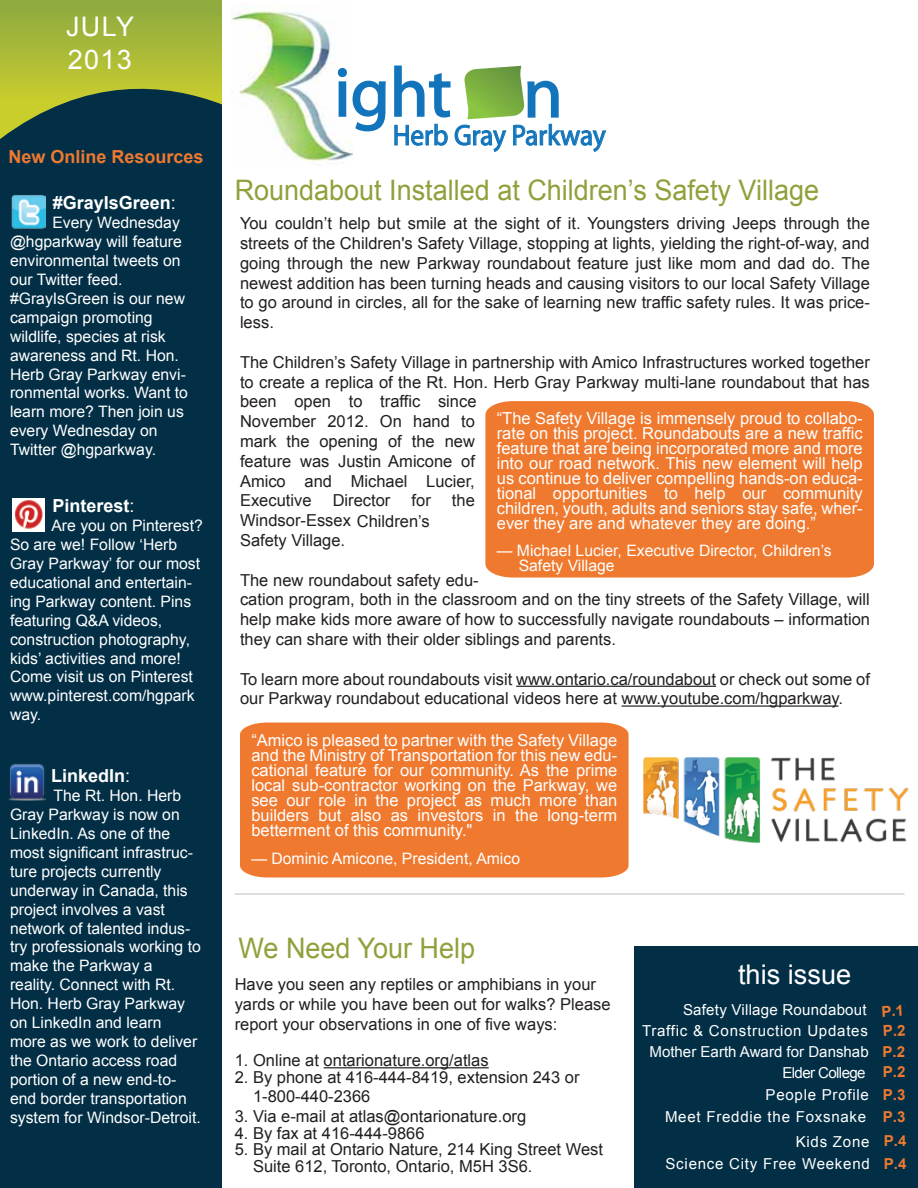
<style>
.page{position:relative;width:918px;height:1188px;background:#fff}
.page>*{position:absolute;margin:0;border:0;box-sizing:border-box;transform-origin:0 0}
.t1{font:70.05px "Myriad Pro";color:#1275bc}
.t2{font:29.25px "Myriad Pro";color:#1275bc;scale:.93 1}
.t3{font:28.2px "Arial";color:#8ea13b;scale:.96 1}
.t4{font:27.15px "Arial";color:#fff}
.t5{font:27px/32.4px "Arial";letter-spacing:.05em;color:#fff}
.t6{font:700 18px "Arial";color:#fff}
.t7{font:700 18px "Arial";color:#ef792f}
.t8{font:16.5px/19.8px "Arial";color:#231f20}
.t9{font:16.5px/15px "Arial";color:#fff;text-align:justify}
.t10{font:15.75px/18.9px "Arial";color:#fff}
.t11{font:15.15px/21.8px "Arial";letter-spacing:.05em;color:#fff}
.t12{font:15.15px "Arial";color:#fff}
.t13{font:15.15px "Arial";letter-spacing:.015em;color:#fff}
.t14{font:700 15.15px "Arial";color:#ef792f}
.t15{font:700 15px "Arial";color:#ef792f}
.s1{font-weight:400}
.s2{font-size:71.7px}
.s3{font-weight:700;color:#ef792f}
</style>
<div class="page">
<div style="left:0;top:4px;width:222px;height:1184px;background:#032f46"></div>
<svg style="left:0;top:0;width:222px;height:139px"></svg>
<img style="left:232px;top:8px;width:120px;height:154px">
<svg style="left:337px;top:67px;width:49px;height:65px"></svg>
<svg style="left:394px;top:65px;width:212px;height:87px"></svg>
<hr style="left:516px;top:686px;width:200px;height:1px;background:#231f20">
<hr style="left:622px;top:705px;width:217px;height:2px;background:#231f20">
<div style="left:635px;top:946px;width:283px;height:242px;background:#032f46"></div>
<div style="left:485px;top:401px;width:389px;height:177px;background:#ef792e"></div>
<img style="left:11px;top:195px;width:35px;height:34px">
<hr style="left:324px;top:1067px;width:165px;height:1px;background:#231f20">
<div style="left:240px;top:723px;width:389px;height:155px;background:#ef792e"></div>
<img style="left:644px;top:758px;width:265px;height:84px">
<img style="left:12px;top:498px;width:33px;height:33px">
<img style="left:9px;top:764px;width:37px;height:36px">
<p class="t5" style="left:66px;top:11px;width:70px">JULY<br>2013</p>
<p class="t7" style="left:9px;top:144px;width:197px">New Online Resources</p>
<p class="t6" style="left:53px;top:190px;width:125px">#GrayIsGreen<span class="s1">:</span></p>
<p class="t10" style="left:10px;top:214px;width:179px;text-indent:42px">Every Wednesday @hgparkway will feature environmental tweets on our Twitter feed. #GrayIsGreen is our new campaign promoting wildlife, species at risk awareness and Rt. Hon.<br>Herb Gray Parkway envi&shy;ronmental works. Want to learn more? Then join us every Wednesday on<br>Twitter @hgparkway.</p>
<p class="t6" style="left:52px;top:494px;width:84px">Pinterest<span class="s1">:</span></p>
<p class="t10" style="left:10px;top:516px;width:194px;text-indent:41px">Are you on Pinterest?<br>So are we! Follow ‘Herb<br>Gray Parkway’ for our most educational and entertain&shy;ing Parkway content. Pins featuring Q&amp;A videos, construction photography, kids’ activities and more!<br>Come visit us on Pinterest www.pinterest.com/hgpark way.</p>
<p class="t6" style="left:51px;top:764px;width:81px">LinkedIn<span class="s1">:</span></p>
<p class="t10" style="left:10px;top:786px;width:192px;text-indent:44px">The Rt. Hon. Herb<br>Gray Parkway is now on<br>LinkedIn. As one of the most significant infrastruc&shy;ture projects currently underway in Canada, this project involves a vast network of talented indus&shy;try professionals working to make the Parkway a reality. Connect with Rt.<br>Hon. Herb Gray Parkway on LinkedIn and learn more as we work to deliver the Ontario access road portion of a new end-to&shy;end border transportation system for Windsor-Detroit.</p>
<p class="t1" style="left:334px;top:49px;width:230px">ight <span class="s2">n</span></p>
<p class="t2" style="left:393px;top:117px;width:230px">Herb Gray Parkway</p>
<p class="t3" style="left:235px;top:171px;width:610px">Roundabout Installed at Children’s Safety Village</p>
<p class="t8" style="left:240px;top:214px;width:631px;text-align:justify">You couldn’t help but smile at the sight of it. Youngsters driving Jeeps through the streets of the Children's Safety Village, stopping at lights, yielding the right-of-way, and going through the new Parkway roundabout feature just like mom and dad do. The newest addition has been turning heads and causing visitors to our local Safety Village to go around in circles, all for the sake of learning new traffic safety rules. It was price&shy;less.</p>
<p class="t8" style="left:240px;top:352px;width:631px">The Children’s Safety Village in partnership with Amico Infrastructures worked together to create a replica of the Rt. Hon. Herb Gray Parkway multi-lane roundabout that has been open to traffic since<br>November 2012. On hand to<br>mark the opening of the new<br>feature was Justin Amicone of<br>Amico and Michael Lucier,<br>Executive</p>
<p class="t9" style="left:497px;top:411px;width:367px">“The Safety Village is immensely proud to collabo&shy;rate on this project. Roundabouts are a new traffic feature that are being incorporated more and more into our road network. This new element will help us continue to deliver compelling hands-on educa&shy;tional opportunities to help our community children, youth, adults and seniors stay safe, wher&shy;ever they are and whatever they are doing.”</p>
<p class="t10" style="left:519px;top:543px;width:315px;line-height:15px;text-indent:-22px">— Michael Lucier, Executive Director, Children’s<br>Safety Village</p>
<p class="t8" style="left:333px;top:491px;width:59px">Director</p>
<p class="t8" style="left:412px;top:491px;width:21px">for</p>
<p class="t8" style="left:452px;top:491px;width:24px">the</p>
<p class="t8" style="left:240px;top:511px;width:191px">Windsor-Essex Children’s<br>Safety Village.</p>
<p class="t8" style="left:240px;top:570px;width:632px">The new roundabout safety edu-<br>cation program, both in the classroom and on the tiny streets of the Safety Village, will help make kids more aware of how to successfully navigate roundabouts – information they can share with their older siblings and parents.</p>
<p class="t8" style="left:240px;top:669px;width:631px">To learn more about roundabouts visit www.ontario.ca/roundabout or check out some of our Parkway roundabout educational videos here at www.youtube.com/hgparkway.</p>
<p class="t9" style="left:251px;top:733px;width:367px">“Amico is pleased to partner with the Safety Village and the Ministry of Transportation for this new edu&shy;cational feature for our community. As the prime local sub-contractor working on the Parkway, we see our role in the project as much more than builders but also as investors in the long-term betterment of this community."</p>
<p class="t10" style="left:251px;top:849px;width:270px">— Dominic Amicone, President, Amico</p>
<p class="t3" style="left:238px;top:930px;width:248px">We Need Your Help</p>
<p class="t8" style="left:235px;top:975px;width:378px">Have you seen any reptiles or amphibians in your yards or while you have been out for walks? Please report your observations in one of five ways:</p>
<p class="t8" style="left:235px;top:1051px;width:256px">1. Online at ontarionature.org/atlas</p>
<p class="t8" style="left:253px;top:1067px;width:328px;text-indent:-18px">2. By phone at 416-444-8419, extension 243 or<br>1-800-440-2366</p>
<p class="t8" style="left:235px;top:1107px;width:293px">3. Via e-mail at atlas@ontarionature.org</p>
<p class="t8" style="left:235px;top:1123px;width:191px">4. By fax at 416-444-9866</p>
<p class="t8" style="left:253px;top:1141px;width:352px;line-height:16.5px;text-indent:-18px">5. By mail at Ontario Nature, 214 King Street West<br>Suite 612, Toronto, Ontario, M5H 3S6.</p>
<p class="t4" style="left:738px;top:957px;width:115px">this issue</p>
<p class="t13" style="left:683px;top:1000px;width:185px">Safety Village Roundabout</p>
<p class="t11" style="left:642px;top:1020px;width:227px">Traffic &amp; Construction Updates</p>
<p class="t15" style="left:883px;top:999px;width:24px">P.1</p>
<p class="t12" style="left:649px;top:1042px;width:221px">Mother Earth Award for Danshab</p>
<p class="t14" style="left:882px;top:1042px;width:24px">P.2</p>
<p class="t11" style="left:766px;top:1062px;width:141px;text-indent:17px">Elder College<br>People Profile <span class="s3">P.3</span></p>
<p class="t14" style="left:883px;top:1062px;width:24px">P.2</p>
<p class="t11" style="left:665px;top:1106px;width:242px">Meet Freddie the Foxsnake <span class="s3">P.3</span></p>
<p class="t11" style="left:666px;top:1131px;width:243px;text-align:right">Kids Zone <span class="s3">P.4<br></span>Science City Free Weekend <span class="s3">P.4</span></p>
</div>
